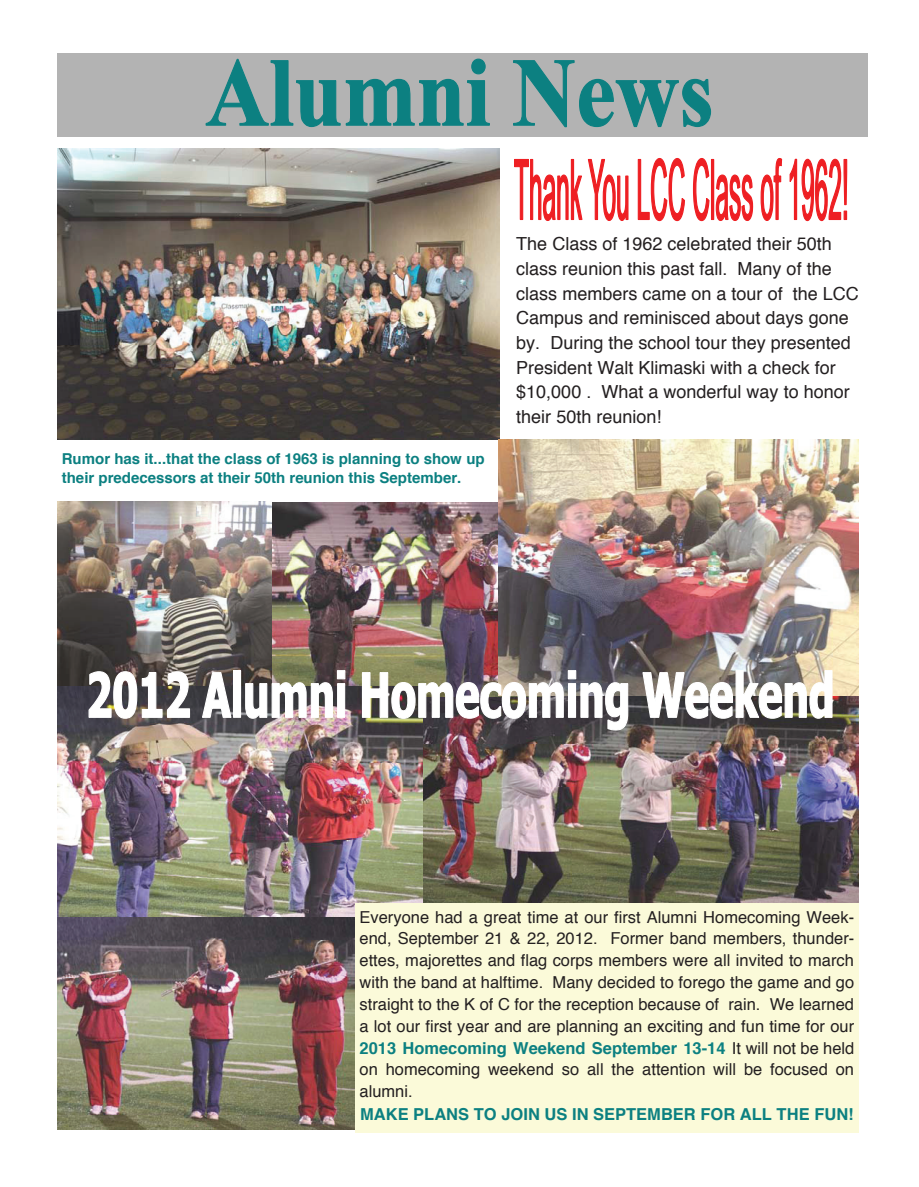
<style>
.page{position:relative;width:919px;height:1187px;background:#fff}
.page>*{position:absolute;margin:0;border:0;box-sizing:border-box;transform-origin:0 0}
.t1{font:18px/24.6px "Helvetica";color:#231f20}
.t2{font:16.5px/21.8px "Helvetica";color:#231f20;text-align:justify}
.t3{font:700 16.5px "Helvetica";color:#0c8081}
.t4{font:700 15px/19.8px "Helvetica";color:#0c8081}
.s1{font-weight:700;color:#0c8081}
</style>
<div class="page">
<img style="left:423px;top:695px;width:435px;height:207px">
<img style="left:272px;top:502px;width:227px;height:184px">
<svg style="left:514px;top:158px;width:115px;height:63px"></svg>
<svg style="left:637px;top:158px;width:48px;height:64px"></svg>
<svg style="left:692px;top:158px;width:61px;height:64px"></svg>
<svg style="left:760px;top:158px;width:22px;height:63px"></svg>
<svg style="left:789px;top:158px;width:58px;height:64px"></svg>
<div style="left:843px;top:210px;width:4px;height:10px;border:1px solid #ee1f23"></div>
<img style="left:58px;top:149px;width:441px;height:290px">
<img style="left:58px;top:501px;width:214px;height:185px">
<img style="left:499px;top:439px;width:359px;height:256px">
<img style="left:58px;top:916px;width:297px;height:212px">
<img style="left:58px;top:686px;width:365px;height:230px">
<div style="left:355px;top:902px;width:503px;height:230px;background:#fbfad9"></div>
<div style="left:58px;top:53px;width:810px;height:83px;background:#b3b3b3"></div>
<svg style="left:205px;top:58px;width:285px;height:70px"></svg>
<svg style="left:513px;top:60px;width:198px;height:68px"></svg>
<div style="left:233px;top:670px;width:7px;height:47px;background:#fff"></div>
<svg style="left:88px;top:670px;width:103px;height:49px"></svg>
<svg style="left:201px;top:671px;width:31px;height:47px"></svg>
<svg style="left:244px;top:670px;width:101px;height:49px"></svg>
<div style="left:337px;top:670px;width:8px;height:9px;border:1px solid #fff"></div>
<img style="left:361px;top:670px;width:267px;height:61px">
<svg style="left:641px;top:669px;width:192px;height:50px"></svg>
<p class="t4" style="left:62px;top:449px;width:424px">Rumor has it...that the class of 1963 is planning to show up their predecessors at their 50th reunion this September.</p>
<p class="t1" style="left:516px;top:233px;width:344px">The Class of 1962 celebrated their 50th class reunion this past fall. Many of the class members came on a tour of the LCC Campus and reminisced about days gone by. During the school tour they presented President Walt Klimaski with a check for $10,000 . What a wonderful way to honor their 50th reunion!</p>
<p class="t2" style="left:359px;top:906px;width:496px">Everyone had a great time at our first Alumni Homecoming Week&shy;end, September 21 &amp; 22, 2012. Former band members, thunder&shy;ettes, majorettes and flag corps members were all invited to march with the band at halftime. Many decided to forego the game and go straight to the K of C for the reception because of rain. We learned a lot our first year and are planning an exciting and fun time for our <span class="s1">2013 Homecoming Weekend September 13-14</span> It will not be held on homecoming weekend so all the attention will be focused on alumni.</p>
<p class="t3" style="left:360px;top:1102px;width:495px">MAKE PLANS TO JOIN US IN SEPTEMBER FOR ALL THE FUN!</p>
</div>
